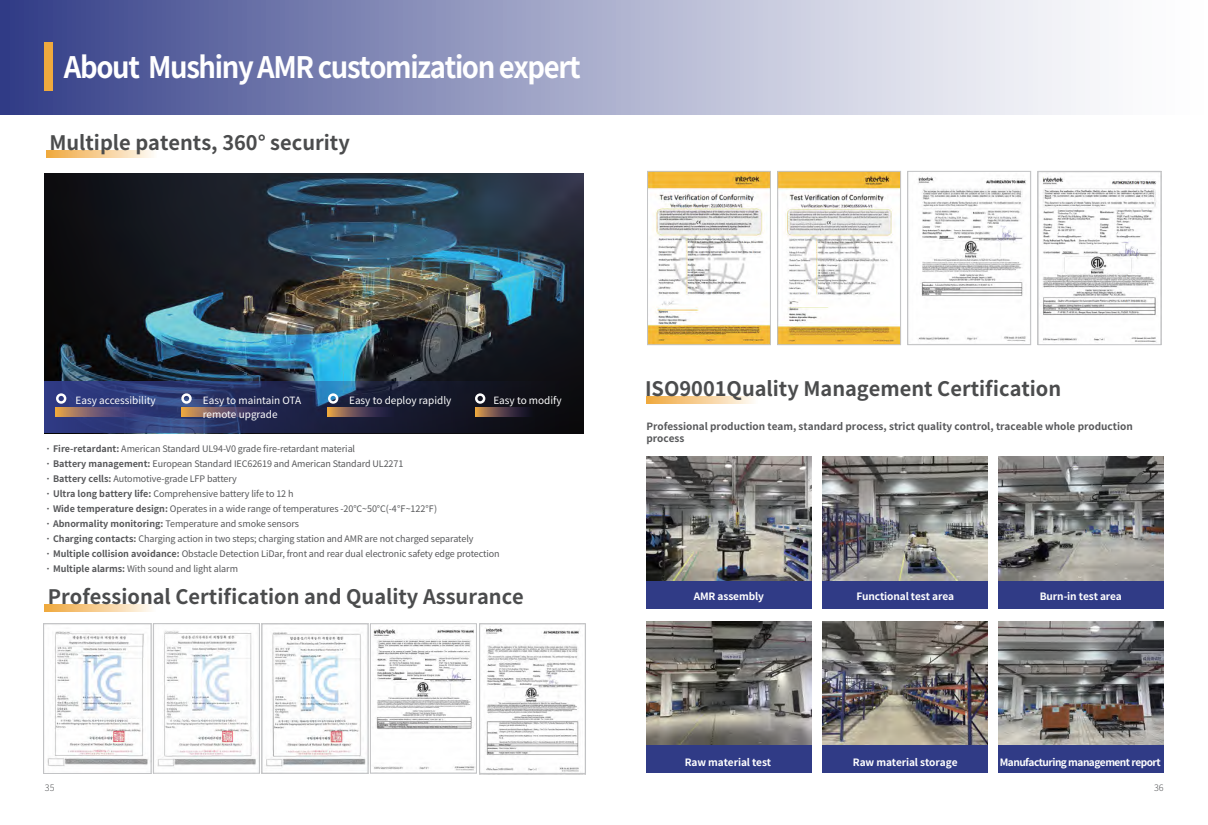
<style>
.page{position:relative;width:1208px;height:825px;background:#fff}
.page>*{position:absolute;margin:0;border:0;box-sizing:border-box;transform-origin:0 0}
.t1{font:700 29.6px "Source Han Sans CN";letter-spacing:-.05em;color:#fff;scale:.93 1}
.t2{font:700 20px "Source Han Sans CN";color:#4b4c4d}
.t3{font:700 10.1px "Source Han Sans CN";letter-spacing:-.01em;color:#fff}
.t4{font:700 10.1px "Source Han Sans CN";letter-spacing:-.05em;color:#fff}
.t5{font:700 10px/12px "Source Han Sans SC";color:#57585a}
.t6{font:10px "Source Han Sans CN";color:#fff}
.t7{font:9px/15px "Source Han Sans CN";letter-spacing:-.01em;color:#57585a}
.t8{font:300 9px "Source Han Sans CN";color:#57585a}
.s1{font-family:"Source Han Sans SC";font-weight:700}
</style>
<div class="page">
<svg style="left:45px;top:605px;width:107px;height:6px"></svg>
<svg style="left:46px;top:151px;width:108px;height:6px"></svg>
<div style="left:0;top:0;width:1208px;height:115px;background:linear-gradient(to right,#3b468c,#fff)"></div>
<div style="left:44px;top:42px;width:9px;height:49px;background:#efa93d"></div>
<img style="left:47px;top:631px;width:102px;height:135px">
<div style="left:43px;top:623px;width:108px;height:151px;border:1px solid #c2c3c5"></div>
<img style="left:649px;top:173px;width:120px;height:170px">
<div style="left:647px;top:171px;width:124px;height:174px;border:1px solid #c2c3c5"></div>
<img style="left:157px;top:631px;width:99px;height:136px">
<div style="left:153px;top:623px;width:107px;height:151px;border:1px solid #c2c3c5"></div>
<img style="left:266px;top:632px;width:100px;height:135px">
<div style="left:261px;top:623px;width:107px;height:151px;border:1px solid #c2c3c5"></div>
<img style="left:779px;top:173px;width:120px;height:170px">
<div style="left:777px;top:171px;width:124px;height:174px;border:1px solid #c2c3c5"></div>
<img style="left:373px;top:629px;width:102px;height:142px">
<div style="left:370px;top:623px;width:107px;height:151px;border:1px solid #c2c3c5"></div>
<img style="left:918px;top:177px;width:108px;height:165px">
<div style="left:907px;top:171px;width:124px;height:174px;border:1px solid #c2c3c5"></div>
<img style="left:1042px;top:176px;width:115px;height:167px">
<div style="left:1037px;top:171px;width:124px;height:174px;border:1px solid #c2c3c5"></div>
<img style="left:485px;top:626px;width:95px;height:146px">
<div style="left:479px;top:623px;width:107px;height:151px;border:1px solid #c2c3c5"></div>
<svg style="left:646px;top:397px;width:108px;height:6px"></svg>
<div style="left:646px;top:744px;width:165px;height:28px;background:#303b86"></div>
<div style="left:822px;top:744px;width:165px;height:28px;background:#303b86"></div>
<div style="left:998px;top:744px;width:165px;height:28px;background:#303b86"></div>
<div style="left:646px;top:581px;width:165px;height:28px;background:#303b86"></div>
<div style="left:822px;top:581px;width:165px;height:28px;background:#303b86"></div>
<div style="left:998px;top:581px;width:165px;height:28px;background:#303b86"></div>
<img style="left:44px;top:174px;width:539px;height:259px">
<svg style="left:45px;top:381px;width:538px;height:52px;background:#20294c"></svg>
<svg style="left:56px;top:393px;width:10px;height:11px"></svg>
<svg style="left:181px;top:393px;width:11px;height:11px"></svg>
<svg style="left:328px;top:393px;width:10px;height:11px"></svg>
<svg style="left:475px;top:393px;width:10px;height:11px"></svg>
<svg style="left:56px;top:408px;width:99px;height:9px"></svg>
<svg style="left:181px;top:408px;width:99px;height:9px"></svg>
<svg style="left:475px;top:408px;width:58px;height:9px"></svg>
<svg style="left:328px;top:408px;width:67px;height:9px"></svg>
<img style="left:646px;top:457px;width:165px;height:124px">
<img style="left:822px;top:457px;width:165px;height:124px">
<img style="left:998px;top:457px;width:165px;height:124px">
<img style="left:998px;top:621px;width:165px;height:124px">
<img style="left:822px;top:621px;width:165px;height:124px">
<img style="left:646px;top:621px;width:165px;height:123px">
<h1 class="t1" style="left:64px;top:52px;width:557px">About Mushiny AMR customization expert</h1>
<h2 class="t2" style="left:49px;top:133px;width:302px">Multiple patents, 360° security</h2>
<p class="t6" style="left:76px;top:395px;width:82px">Easy accessibility</p>
<p class="t6" style="left:203px;top:395px;width:100px">Easy to maintain OTA</p>
<p class="t6" style="left:349px;top:395px;width:104px">Easy to deploy rapidly</p>
<p class="t6" style="left:493px;top:395px;width:70px">Easy to modify</p>
<p class="t6" style="left:203px;top:409px;width:76px">remote upgrade</p>
<p class="t7" style="left:46px;top:441px;width:455px"><span class="s1">· Fire-retardant:</span> American Standard UL94-V0 grade fire-retardant material<br><span class="s1">· Battery management:</span> European Standard IEC62619 and American Standard UL2271<br><span class="s1">· Battery cells:</span> Automotive-grade LFP battery<br><span class="s1">· Ultra long battery life:</span> Comprehensive battery life to 12 h<br><span class="s1">· Wide temperature design:</span> Operates in a wide range of temperatures -20°C~50°C(-4℉~122℉)<br><span class="s1">· Abnormality monitoring:</span> Temperature and smoke sensors<br><span class="s1">· Charging contacts:</span> Charging action in two steps; charging station and AMR are not charged separately<br><span class="s1">· Multiple collision avoidance:</span> Obstacle Detection LiDar, front and rear dual electronic safety edge protection <span class="s1">· Multiple alarms:</span> With sound and light alarm</p>
<h2 class="t2" style="left:48px;top:586px;width:477px">Professional Certification and Quality Assurance</h2>
<h2 class="t2" style="left:645px;top:379px;width:418px">ISO9001Quality Management Certification</h2>
<p class="t5" style="left:646px;top:420px;width:488px">Professional production team, standard process, strict quality control, traceable whole production process</p>
<p class="t3" style="left:693px;top:591px;width:72px">AMR assembly</p>
<p class="t3" style="left:856px;top:591px;width:99px">Functional test area</p>
<p class="t3" style="left:1039px;top:591px;width:84px">Burn-in test area</p>
<p class="t3" style="left:685px;top:757px;width:88px">Raw material test</p>
<p class="t3" style="left:853px;top:757px;width:106px">Raw material storage</p>
<p class="t4" style="left:999px;top:757px;width:162px">Manufacturing management report</p>
<p class="t8" style="left:45px;top:782px;width:11px">35</p>
<p class="t8" style="left:1154px;top:782px;width:11px">36</p>
</div>
